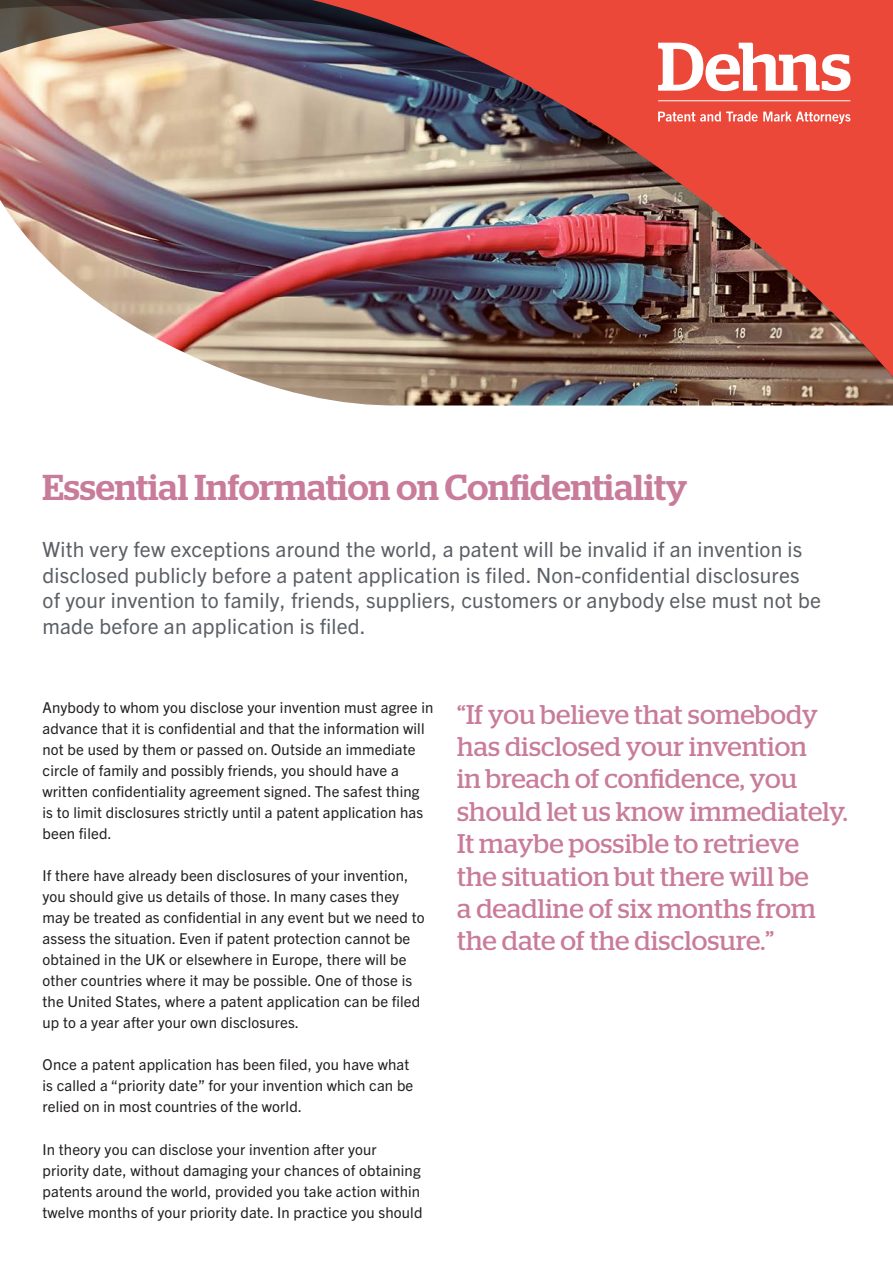
<style>
.page{position:relative;width:893px;height:1263px;background:#fff}
.page>*{position:absolute;margin:0;border:0;box-sizing:border-box;transform-origin:0 0}
.Main_heading{font:500 36px "Stag";color:#c97c9a}
.t1{font:27px/32.4px "Stag";letter-spacing:.005em;color:#c97c9a}
.Intro{font:21px/25.5px "Trade Gothic Next LT Pro";letter-spacing:.01em;color:#5c6065}
.Body_copy{font:15px/21px "Trade Gothic Next LT Pro";letter-spacing:.01em;color:#231f20}
</style>
<div class="page">
<img style="left:0;top:0;width:250px;height:177px">
<img style="left:250px;top:0;width:643px;height:177px">
<img style="left:0;top:177px;width:893px;height:229px">
<svg style="left:658px;top:43px;width:192px;height:48px"></svg>
<hr style="left:658px;top:100px;width:192px;height:1px;background:#fff">
<svg style="left:658px;top:112px;width:192px;height:12px;background:#f18075"></svg>
<p class="Main_heading" style="left:43px;top:466px;width:646px">Essential Information on Confidentiality</p>
<p class="Intro" style="left:43px;top:536px;width:780px">With very few exceptions around the world, a patent will be invalid if an invention is disclosed publicly before a patent application is filed. Non-confidential disclosures of your invention to family, friends, suppliers, customers or anybody else must not be made before an application is filed.</p>
<p class="Body_copy" style="left:43px;top:696px;width:392px">Anybody to whom you disclose your invention must agree in advance that it is confidential and that the information will not be used by them or passed on. Outside an immediate circle of family and possibly friends, you should have a written confidentiality agreement signed. The safest thing is to limit disclosures strictly until a patent application has been filed.</p>
<p class="Body_copy" style="left:43px;top:864px;width:384px">If there have already been disclosures of your invention, you should give us details of those. In many cases they may be treated as confidential in any event but we need to assess the situation. Even if patent protection cannot be obtained in the UK or elsewhere in Europe, there will be other countries where it may be possible. One of those is the United States, where a patent application can be filed up to a year after your own disclosures.</p>
<p class="Body_copy" style="left:43px;top:1053px;width:372px">Once a patent application has been filed, you have what is called a “priority date” for your invention which can be relied on in most countries of the world.</p>
<p class="Body_copy" style="left:43px;top:1137px;width:381px">In theory you can disclose your invention after your priority date, without damaging your chances of obtaining patents around the world, provided you take action within twelve months of your priority date. In practice you should</p>
<p class="t1" style="left:457px;top:698px;width:392px">“If you believe that somebody has disclosed your invention<br>in breach of confidence, you should let us know immediately.<br>It maybe possible to retrieve<br>the situation but there will be<br>a deadline of six months from the date of the disclosure.”</p>
</div>
